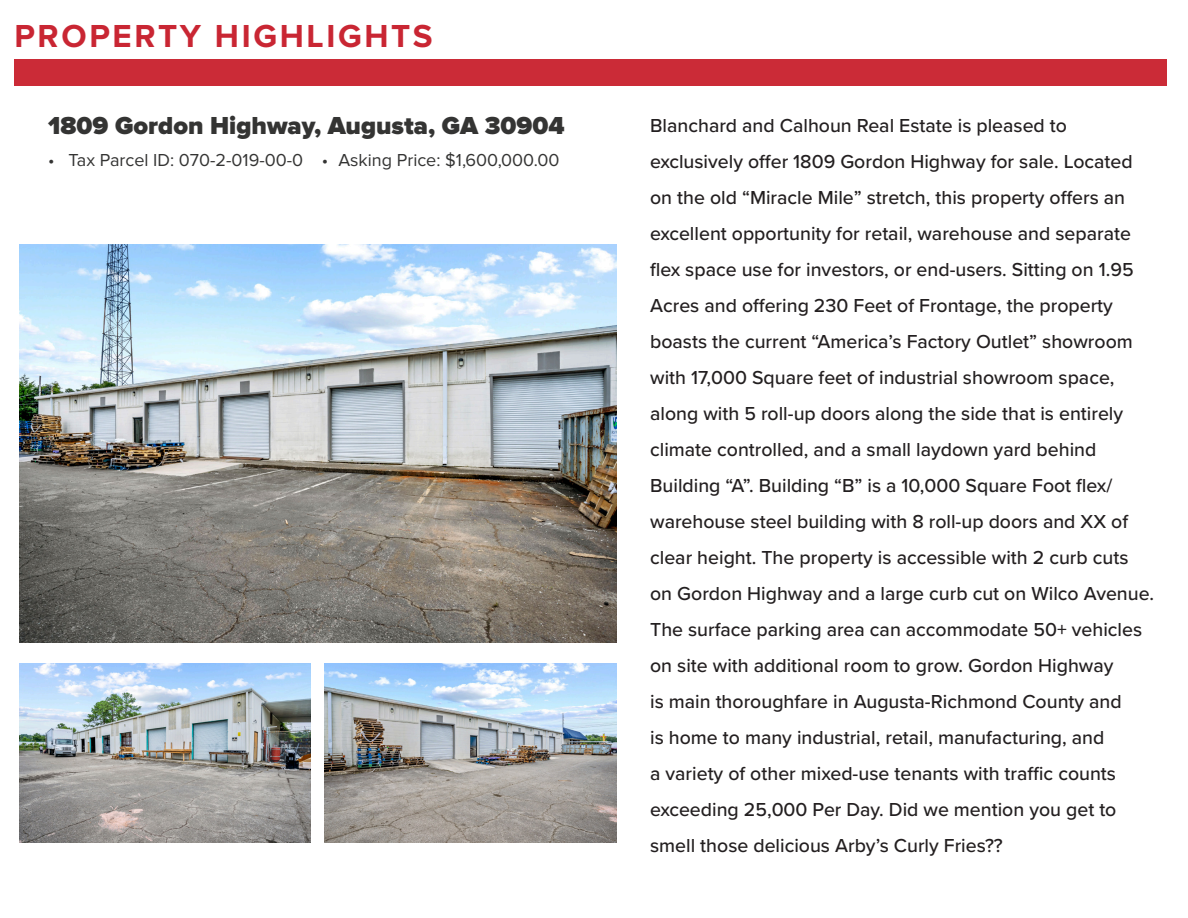
<style>
.page{position:relative;width:1188px;height:918px;background:#fff}
.page>*{position:absolute;margin:0;border:0;box-sizing:border-box;transform-origin:0 0}
.t1{font:700 33px "Proxima Nova";letter-spacing:.08em;color:#c92633}
.t2{font:900 25.5px "Proxima Nova";color:#343433}
.t3{font:500 19.5px/36px "Proxima Nova";color:#231f20}
.t4{font:18px "Proxima Nova";color:#343433}
</style>
<div class="page">
<div style="left:14px;top:59px;width:1153px;height:26px;background:#cb2b37"></div>
<img style="left:19px;top:244px;width:597px;height:398px">
<img style="left:19px;top:664px;width:292px;height:179px">
<img style="left:325px;top:664px;width:291px;height:179px">
<p class="t1" style="left:14px;top:17px;width:420px">PROPERTY HIGHLIGHTS</p>
<p class="t2" style="left:48px;top:111px;width:518px">1809 Gordon Highway, Augusta, GA 30904</p>
<p class="t4" style="left:48px;top:149px;width:513px">• Tax Parcel ID: 070-2-019-00-0 • Asking Price: $1,600,000.00</p>
<p class="t3" style="left:650px;top:107px;width:506px">Blanchard and Calhoun Real Estate is pleased to exclusively offer 1809 Gordon Highway for sale. Located on the old “Miracle Mile” stretch, this property offers an excellent opportunity for retail, warehouse and separate flex space use for investors, or end-users. Sitting on 1.95<br>Acres and offering 230 Feet of Frontage, the property boasts the current “America’s Factory Outlet” showroom with 17,000 Square feet of industrial showroom space, along with 5 roll-up doors along the side that is entirely climate controlled, and a small laydown yard behind Building “A”. Building “B” is a 10,000 Square Foot flex/ warehouse steel building with 8 roll-up doors and XX of clear height. The property is accessible with 2 curb cuts on Gordon Highway and a large curb cut on Wilco Avenue.<br>The surface parking area can accommodate 50+ vehicles on site with additional room to grow. Gordon Highway<br>is main thoroughfare in Augusta-Richmond County and<br>is home to many industrial, retail, manufacturing, and<br>a variety of other mixed-use tenants with traffic counts exceeding 25,000 Per Day. Did we mention you get to smell those delicious Arby’s Curly Fries??</p>
</div>
